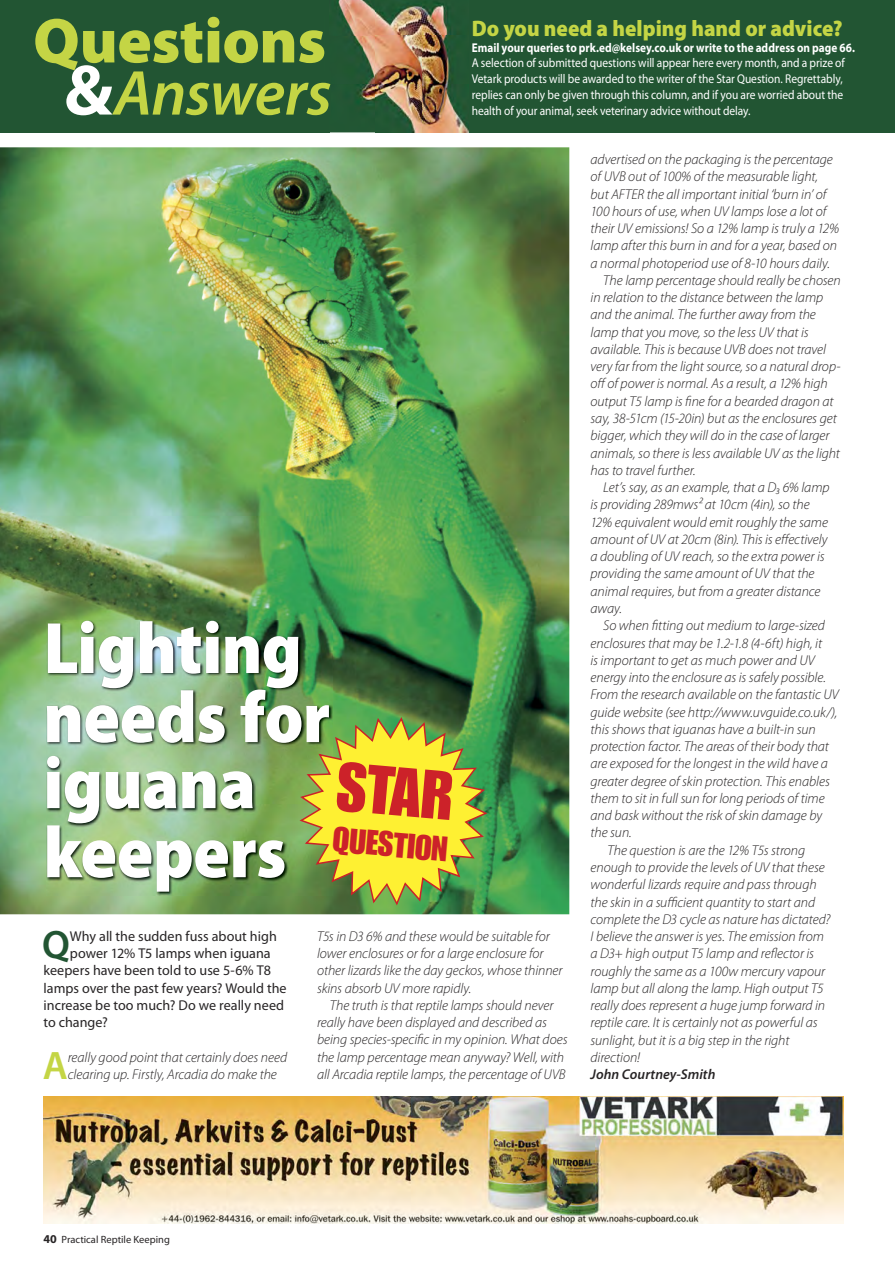
<style>
.page{position:relative;width:895px;height:1264px;background:#fff}
.page>*{position:absolute;margin:0;border:0;box-sizing:border-box;transform-origin:0 0}
.t1{font:900 semi-condensed 73.5px/67.9px "Myriad Pro";letter-spacing:-.01em;color:#fff}
.t2{font:700 72px "Myriad Pro";color:#fff}
.t3{font:67.5px "Impact LT Std";color:#cc2229}
.t4{font:900 63.9px "Myriad Pro";letter-spacing:-.005em;color:#c4d545}
.t5{font:italic 600 63.9px "Myriad Pro";letter-spacing:-.015em;color:#c4d545}
.t6{font:600 39.9px "Myriad Pro";color:#253}
.t7{font:600 39.9px "Myriad Pro";color:#c4d545}
.t8{font:34.5px "Impact LT Std";color:#cc2229}
.t9{font:900 22.5px "Myriad Pro";color:#c4d545;scale:.94 1}
.t10{font:italic 300 14.25px/17.2px "Myriad Pro";letter-spacing:-.005em;color:#272425}
.t11{font:14.25px "Myriad Pro";color:#272425}
.t12{font:italic 600 14.25px "Myriad Pro";letter-spacing:.005em;color:#272425}
.t13{font:12.75px/15.8px "Myriad Pro";letter-spacing:-.005em;color:#fff;scale:.9 1}
.t14{font:700 12.75px "Myriad Pro";color:#fff;scale:.88 1}
.t15{font:10.5px "Myriad Pro";color:#272425}
.s1{font-weight:700;font-size:12px}
</style>
<div class="page">
<div style="left:0;top:0;width:895px;height:132px;background:#253"></div>
<img style="left:44px;top:1096px;width:799px;height:127px">
<img style="left:283px;top:132px;width:186px;height:1px">
<img style="left:337px;top:0;width:113px;height:36px">
<img style="left:330px;top:36px;width:139px;height:96px">
<img style="left:283px;top:82px;width:47px;height:34px">
<img style="left:283px;top:30px;width:41px;height:34px">
<svg style="left:330px;top:62px;width:24px;height:1px"></svg>
<img style="left:0;top:147px;width:569px;height:767px">
<img style="left:46px;top:620px;width:287px;height:275px">
<svg style="left:298px;top:716px;width:191px;height:191px;background:#b9c33b"></svg>
<h3 class="t4" style="left:33px;top:5px;width:294px">Questions</h3>
<h3 class="t5" style="left:114px;top:58px;width:219px">Answers</h3>
<h2 class="t2" style="left:64px;top:50px;width:50px">&amp;</h2>
<h3 class="t9" style="left:472px;top:15px;width:396px">Do you need a helping hand or advice?</h3>
<p class="t14" style="left:472px;top:40px;width:437px">Email your queries to prk.ed@kelsey.co.uk or write to the address on page 66.</p>
<p class="t13" style="left:472px;top:55px;width:416px">A selection of submitted questions will appear here every month, and a prize of Vetark products will be awarded to the writer of the Star Question. Regrettably, replies can only be given through this column, and if you are worried about the health of your animal, seek veterinary advice without delay.</p>
<h1 class="t1" style="left:43px;top:615px;width:288px">Lighting needs for iguana keepers</h1>
<h3 class="t3" style="left:340px;top:746px;width:118px;rotate:5deg">STAR</h3>
<h3 class="t8" style="left:335px;top:819px;width:116px;rotate:5deg">QUESTION</h3>
<h3 class="t6" style="left:42px;top:922px;width:29px">Q</h3>
<p class="t11" style="left:70px;top:928px;width:208px">Why all the sudden fuss about high</p>
<p class="t11" style="left:70px;top:945px;width:202px">power 12% T5 lamps when iguana</p>
<p class="t11" style="left:44px;top:962px;width:229px">keepers have been told to use 5-6% T8</p>
<p class="t11" style="left:44px;top:979px;width:245px">lamps over the past few years? Would the</p>
<p class="t11" style="left:44px;top:997px;width:242px">increase be too much? Do we really need</p>
<p class="t11" style="left:44px;top:1014px;width:66px">to change?</p>
<h3 class="t7" style="left:43px;top:1043px;width:27px">A</h3>
<p class="t10" style="left:68px;top:1048px;width:221px">really good point that certainly does need clearing up. Firstly, Arcadia do make the</p>
<p class="t10" style="left:317px;top:927px;width:247px">T5s in D3 6% and these would be suitable for lower enclosures or for a large enclosure for other lizards like the day geckos, whose thinner skins absorb UV more rapidly.</p>
<p class="t10" style="left:317px;top:996px;width:252px;text-indent:13px">The truth is that reptile lamps should never really have been displayed and described as being species-specific in my opinion. What does the lamp percentage mean anyway? Well, with all Arcadia reptile lamps, the percentage of UVB</p>
<p class="t10" style="left:591px;top:151px;width:244px">advertised on the packaging is the percentage</p>
<p class="t10" style="left:591px;top:168px;width:229px">of UVB out of 100% of the measurable light,</p>
<p class="t10" style="left:591px;top:185px;width:237px">but AFTER the all important initial ‘burn in’ of</p>
<p class="t10" style="left:591px;top:203px;width:237px">100 hours of use, when UV lamps lose a lot of</p>
<p class="t10" style="left:591px;top:220px;width:250px">their UV emissions! So a 12% lamp is truly a 12%</p>
<p class="t10" style="left:591px;top:237px;width:248px">lamp after this burn in and for a year, based on</p>
<p class="t10" style="left:591px;top:254px;width:241px">a normal photoperiod use of 8-10 hours daily.</p>
<p class="t10" style="left:603px;top:272px;width:239px">The lamp percentage should really be chosen</p>
<p class="t10" style="left:591px;top:289px;width:234px">in relation to the distance between the lamp</p>
<p class="t10" style="left:591px;top:306px;width:227px">and the animal. The further away from the</p>
<p class="t10" style="left:591px;top:323px;width:220px">lamp that you move, so the less UV that is</p>
<p class="t10" style="left:591px;top:341px;width:237px">available. This is because UVB does not travel</p>
<p class="t10" style="left:591px;top:358px;width:252px">very far from the light source, so a natural drop-</p>
<p class="t10" style="left:591px;top:375px;width:239px">offof power is normal. As a result, a 12% high</p>
<p class="t10" style="left:591px;top:392px;width:245px">output T5 lamp is fine for a bearded dragon at</p>
<p class="t10" style="left:591px;top:410px;width:248px">say, 38-51cm (15-20in) but as the enclosures get</p>
<p class="t10" style="left:591px;top:427px;width:240px">bigger, which they will do in the case of larger</p>
<p class="t10" style="left:591px;top:444px;width:251px">animals, so there is less available UV as the light</p>
<p class="t10" style="left:591px;top:462px;width:107px">has to travel further.</p>
<p class="t10" style="left:603px;top:479px;width:228px">Let’s say, as an example, that a D₃ 6% lamp</p>
<p class="t10" style="left:591px;top:496px;width:221px">is providing 289mws² at 10cm (4in), so the</p>
<p class="t10" style="left:591px;top:513px;width:239px">12% equivalent would emit roughly the same</p>
<p class="t10" style="left:591px;top:531px;width:239px">amount of UV at 20cm (8in). This is effectively</p>
<p class="t10" style="left:591px;top:548px;width:236px">a doubling of UV reach, so the extra power is</p>
<p class="t10" style="left:591px;top:565px;width:226px">providing the same amount of UV that the</p>
<p class="t10" style="left:591px;top:582px;width:231px">animal requires, but from a greater distance</p>
<p class="t10" style="left:591px;top:600px;width:33px">away.</p>
<p class="t10" style="left:603px;top:617px;width:223px">So when fitting out medium to large-sized</p>
<p class="t10" style="left:591px;top:634px;width:233px">enclosures that may be 1.2-1.8 (4-6ft) high, it</p>
<p class="t10" style="left:591px;top:651px;width:226px">is important to get as much power and UV</p>
<p class="t10" style="left:591px;top:669px;width:237px">energy into the enclosure as is safely possible.</p>
<p class="t10" style="left:591px;top:686px;width:250px">From the research available on the fantastic UV</p>
<p class="t10" style="left:591px;top:703px;width:248px">guide website (see http://www.uvguide.co.uk/),</p>
<p class="t10" style="left:591px;top:720px;width:227px">this shows that iguanas have a built-in sun</p>
<p class="t10" style="left:591px;top:738px;width:240px">protection factor. The areas of their body that</p>
<p class="t10" style="left:591px;top:755px;width:239px">are exposed for the longest in the wild have a</p>
<p class="t10" style="left:591px;top:772px;width:241px">greater degree of skin protection. This enables</p>
<p class="t10" style="left:591px;top:789px;width:236px">them to sit in full sun for long periods of time</p>
<p class="t10" style="left:591px;top:807px;width:233px">and bask without the risk of skin damage by</p>
<p class="t10" style="left:591px;top:824px;width:43px">the sun.</p>
<p class="t10" style="left:608px;top:841px;width:199px">The question is are the 12% T5s strong</p>
<p class="t10" style="left:591px;top:858px;width:236px">enough to provide the levels of UV that these</p>
<p class="t10" style="left:591px;top:876px;width:228px">wonderful lizards require and pass through</p>
<p class="t10" style="left:591px;top:893px;width:226px">the skin in a sufficient quantity to start and</p>
<p class="t10" style="left:591px;top:910px;width:241px">complete the D3 cycle as nature has dictated?</p>
<p class="t10" style="left:591px;top:927px;width:235px">I believe the answer is yes. The emission from</p>
<p class="t10" style="left:591px;top:945px;width:225px">a D3+ high output T5 lamp and reflector is</p>
<p class="t10" style="left:591px;top:962px;width:236px">roughly the same as a 100w mercury vapour</p>
<p class="t10" style="left:591px;top:979px;width:235px">lamp but all along the lamp. High output T5</p>
<p class="t10" style="left:591px;top:996px;width:236px">really does represent a huge jump forward in</p>
<p class="t10" style="left:591px;top:1014px;width:229px">reptile care. It is certainly not as powerful as</p>
<p class="t10" style="left:591px;top:1031px;width:200px">sunlight, but it is a big step in the right</p>
<p class="t10" style="left:591px;top:1048px;width:51px">direction!</p>
<p class="t12" style="left:591px;top:1066px;width:126px">John Courtney-Smith</p>
<p class="t15" style="left:43px;top:1233px;width:128px"><span class="s1">40</span> Practical Reptile Keeping</p>
</div>
